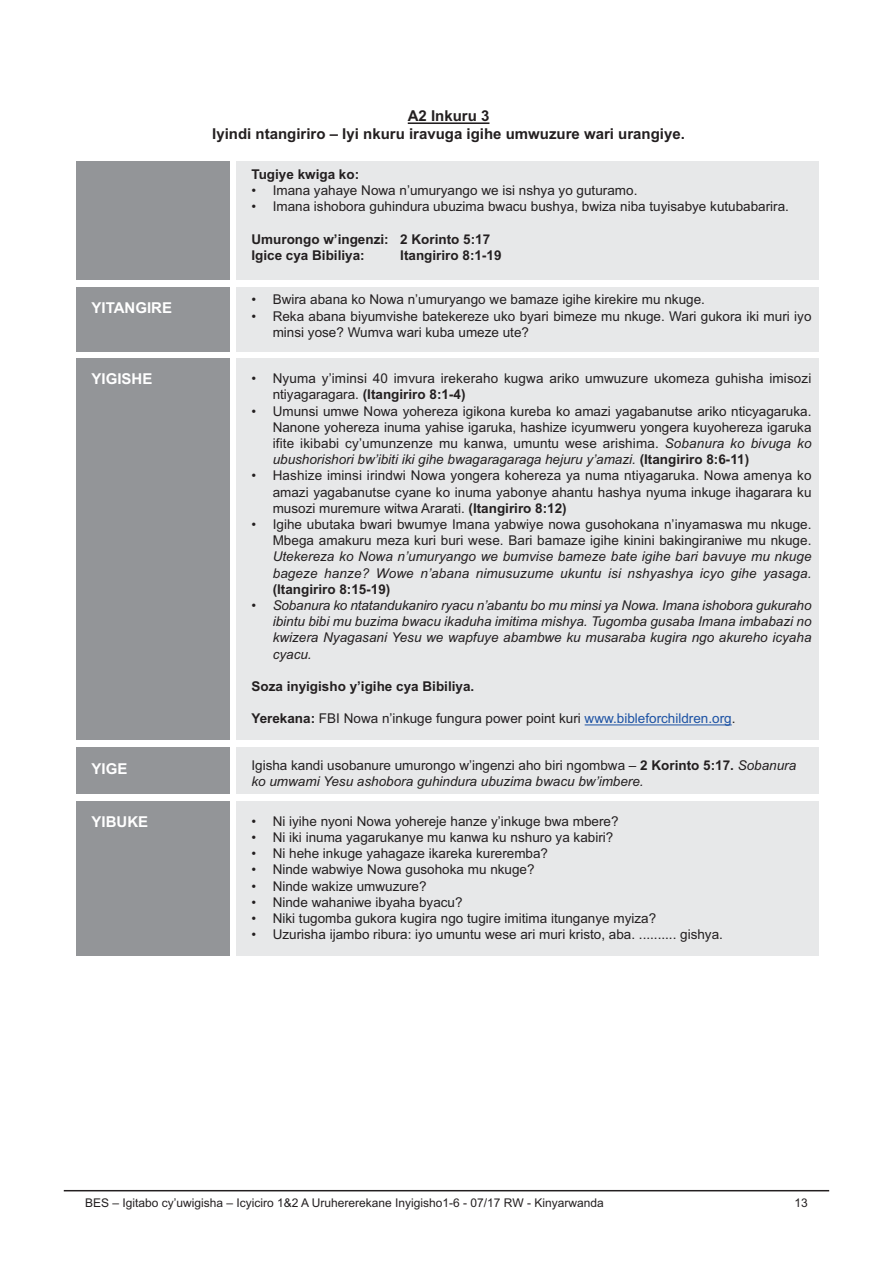
<style>
.page{position:relative;width:893px;height:1263px;background:#fff}
.page>*{position:absolute;margin:0;border:0;box-sizing:border-box;transform-origin:0 0}
.t1{font:700 15px/18px "Arial";color:#231f20;text-align:center}
.t2{font:700 15px "Arial";color:#fff}
.t3{font:13.5px/16.2px "Arial";color:#231f20}
.t4{font:italic 13.5px/16.2px "Arial";letter-spacing:.005em;color:#231f20}
.t5{font:700 13.5px/16.2px "Arial";color:#231f20}
.t6{font:12px "Arial";color:#231f20}
.s1{font-weight:700}
.s2{font-style:italic}
.s3{font-style:normal}
.s4{color:#1c52a4}
.s5{font-weight:700;font-style:normal}
</style>
<div class="page">
<hr style="left:408px;top:122px;width:81px;height:2px;background:#231f20">
<div style="left:77px;top:162px;width:153px;height:118px;background:#939598"></div>
<div style="left:236px;top:162px;width:583px;height:118px;background:#e7e8e9"></div>
<div style="left:77px;top:287px;width:153px;height:64px;background:#939598"></div>
<div style="left:236px;top:287px;width:583px;height:64px;background:#e7e8e9"></div>
<div style="left:77px;top:358px;width:153px;height:382px;background:#939598"></div>
<div style="left:236px;top:358px;width:583px;height:382px;background:#e7e8e9"></div>
<hr style="left:585px;top:724px;width:147px;height:1px;background:#1c52a4">
<div style="left:77px;top:801px;width:153px;height:155px;background:#939598"></div>
<div style="left:236px;top:801px;width:583px;height:155px;background:#e7e8e9"></div>
<div style="left:77px;top:747px;width:153px;height:47px;background:#939598"></div>
<div style="left:236px;top:747px;width:583px;height:47px;background:#e7e8e9"></div>
<hr style="left:64px;top:1190px;width:765px;height:1px;background:#231f20">
<p class="t2" style="left:92px;top:299px;width:82px">YITANGIRE</p>
<p class="t1" style="left:212px;top:107px;width:474px">A2 Inkuru 3<br>Iyindi ntangiriro – Iyi nkuru iravuga igihe umwuzure wari urangiye.</p>
<p class="t5" style="left:251px;top:166px;width:109px">Tugiye kwiga ko:</p>
<p class="t3" style="left:251px;top:182px;width:387px">• Imana yahaye Nowa n’umuryango we isi nshya yo guturamo.</p>
<p class="t3" style="left:251px;top:199px;width:539px">• Imana ishobora guhindura ubuzima bwacu bushya, bwiza niba tuyisabye kutubabarira.</p>
<p class="t5" style="left:251px;top:231px;width:240px">Umurongo w’ingenzi: 2 Korinto 5:17<br>Igice cya Bibiliya:</p>
<p class="t5" style="left:400px;top:247px;width:103px">Itangiriro 8:1-19</p>
<p class="t3" style="left:251px;top:292px;width:455px">• Bwira abana ko Nowa n’umuryango we bamaze igihe kirekire mu nkuge.</p>
<p class="t3" style="left:273px;top:308px;width:540px;text-indent:-21px">• Reka abana biyumvishe batekereze uko byari bimeze mu nkuge. Wari gukora iki muri iyo minsi yose? Wumva wari kuba umeze ute?</p>
<p class="t2" style="left:92px;top:370px;width:62px">YIGISHE</p>
<p class="t3" style="left:273px;top:370px;width:540px;text-indent:-21px">• Nyuma y’iminsi 40 imvura irekeraho kugwa ariko umwuzure ukomeza guhisha imisozi ntiyagaragara. <span class="s1">(Itangiriro 8:1-4)</span></p>
<p class="t3" style="left:273px;top:403px;width:540px;text-align:justify;text-indent:-21px">• Umunsi umwe Nowa yohereza igikona kureba ko amazi yagabanutse ariko nticyagaruka.<br>Nanone yohereza inuma yahise igaruka, hashize icyumweru yongera kuyohereza igaruka ifite ikibabi cy’umunzenze mu kanwa, umuntu wese arishima. <span class="s2">Sobanura ko bivuga ko ubushorishori bw’ibiti iki gihe bwagaragaraga hejuru y’amazi.</span> <span class="s1">(Itangiriro 8:6-11)</span></p>
<p class="t3" style="left:273px;top:468px;width:540px;text-align:justify;text-indent:-21px">• Hashize iminsi irindwi Nowa yongera kohereza ya numa ntiyagaruka. Nowa amenya ko amazi yagabanutse cyane ko inuma yabonye ahantu hashya nyuma inkuge ihagarara ku musozi muremure witwa Ararati. <span class="s1">(Itangiriro 8:12)</span></p>
<p class="t3" style="left:251px;top:516px;width:562px;text-align:right">• Igihe ubutaka bwari bwumye Imana yabwiye nowa gusohokana n’inyamaswa mu nkuge.<br>Mbega amakuru meza kuri buri wese. Bari bamaze igihe kinini bakingiraniwe mu nkuge.</p>
<p class="t4" style="left:273px;top:549px;width:540px">Utekereza ko Nowa n’umuryango we bumvise bameze bate igihe bari bavuye mu nkuge bageze hanze? Wowe n’abana nimusuzume ukuntu isi nshyashya icyo gihe yasaga.</p>
<p class="t5" style="left:273px;top:581px;width:119px">(Itangiriro 8:15-19)</p>
<p class="t4" style="left:273px;top:597px;width:540px;text-align:justify;text-indent:-21px"><span class="s3">•</span> Sobanura ko ntatandukaniro ryacu n’abantu bo mu minsi ya Nowa. Imana ishobora gukuraho ibintu bibi mu buzima bwacu ikaduha imitima mishya. Tugomba gusaba Imana imbabazi no kwizera Nyagasani Yesu we wapfuye abambwe ku musaraba kugira ngo akureho icyaha cyacu.</p>
<p class="t5" style="left:251px;top:678px;width:224px">Soza inyigisho y’igihe cya Bibiliya.</p>
<p class="t3" style="left:251px;top:711px;width:486px"><span class="s1">Yerekana:</span> FBI Nowa n’inkuge fungura power point kuri <span class="s4">www.bibleforchildren.org</span>.</p>
<p class="t2" style="left:92px;top:760px;width:37px">YIGE</p>
<p class="t4" style="left:251px;top:757px;width:546px"><span class="s3">Igisha kandi usobanure umurongo w’ingenzi aho biri ngombwa –</span> <span class="s5">2 Korinto 5:17.</span> Sobanura ko umwami Yesu ashobora guhindura ubuzima bwacu bw’imbere.</p>
<p class="t2" style="left:92px;top:813px;width:58px">YIBUKE</p>
<p class="t3" style="left:251px;top:813px;width:369px">• Ni iyihe nyoni Nowa yohereje hanze y’inkuge bwa mbere?</p>
<p class="t3" style="left:251px;top:829px;width:363px">• Ni iki inuma yagarukanye mu kanwa ku nshuro ya kabiri?</p>
<p class="t3" style="left:251px;top:845px;width:298px">• Ni hehe inkuge yahagaze ikareka kureremba?</p>
<p class="t3" style="left:251px;top:861px;width:285px">• Ninde wabwiye Nowa gusohoka mu nkuge?</p>
<p class="t3" style="left:251px;top:878px;width:177px">• Ninde wakize umwuzure?</p>
<p class="t3" style="left:251px;top:894px;width:213px">• Ninde wahaniwe ibyaha byacu?</p>
<p class="t3" style="left:251px;top:910px;width:406px">• Niki tugomba gukora kugira ngo tugire imitima itunganye myiza?</p>
<p class="t3" style="left:251px;top:926px;width:473px">• Uzurisha ijambo ribura: iyo umuntu wese ari muri kristo, aba. .......... gishya.</p>
<p class="t6" style="left:85px;top:1196px;width:520px">BES – Igitabo cy’uwigisha – Icyiciro 1&amp;2 A Uruhererekane Inyigisho1-6 - 07/17 RW - Kinyarwanda</p>
<p class="t6" style="left:795px;top:1196px;width:15px">13</p>
</div>
